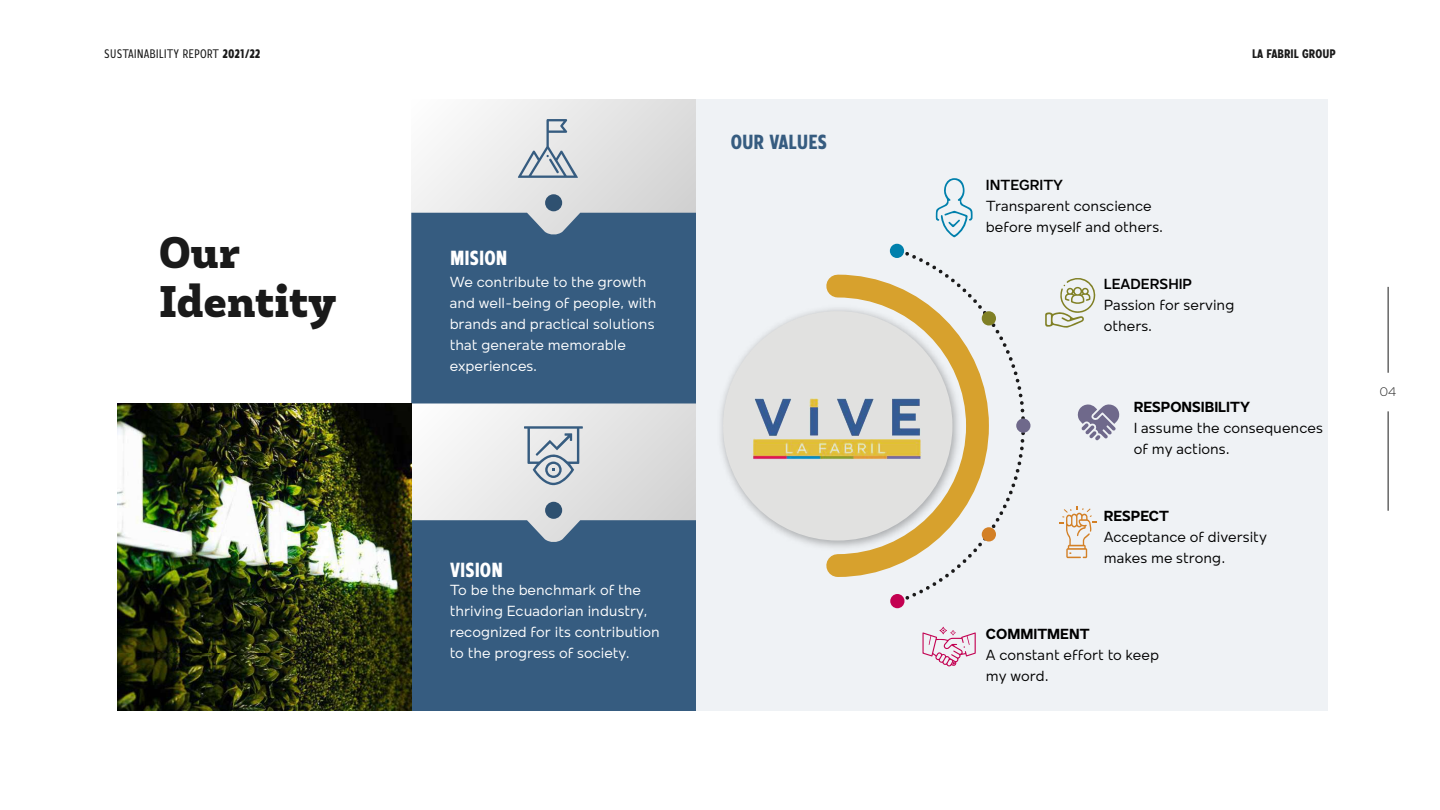
<style>
.page{position:relative;width:1440px;height:810px;background:#fff}
.page>*{position:absolute;margin:0;border:0;box-sizing:border-box;transform-origin:0 0}
.t1{font:900 45px/48.8px "Roble";color:#1a1a1a}
.t2{font:700 condensed 21px "Mollen";color:#fff}
.t3{font:700 condensed 21px "Mollen";color:#365c80}
.t4{font:15px/21px "Mollen";color:#fff}
.t5{font:15px/21px "Mollen";color:#000}
.t6{font:700 15px "Mollen";color:#000}
.t7{font:600 15px "Mollen";color:#000}
.t8{font:condensed 12.75px "Mollen";color:#1a1a1a}
.t9{font:700 condensed 12.75px "Mollen";color:#1a1a1a}
.t10{font:300 12.75px "Mollen";color:#1a1a1a}
.s1{font-weight:700}
</style>
<div class="page">
<div style="left:696px;top:99px;width:632px;height:611px;background:#eff2f5"></div>
<div style="left:411px;top:100px;width:285px;height:304px;background:linear-gradient(to right,#f7f7f7,#d5d6d6)"></div>
<hr style="left:1388px;top:287px;width:1px;height:86px;background:#1a1a1a">
<hr style="left:1388px;top:411px;width:1px;height:100px;background:#1a1a1a">
<div style="left:723px;top:311px;width:229px;height:230px;background:#e1e1e0;border-radius:50%"></div>
<svg style="left:815px;top:274px;width:80px;height:303px"></svg>
<svg style="left:895px;top:246px;width:130px;height:359px"></svg>
<div style="left:890px;top:244px;width:14px;height:14px;background:#0080ac;border-radius:50%"></div>
<div style="left:890px;top:594px;width:14px;height:14px;background:#c30151;border-radius:50%"></div>
<div style="left:1016px;top:418px;width:14px;height:15px;background:#6f698b;border-radius:50%"></div>
<div style="left:982px;top:527px;width:14px;height:15px;background:#d38026;border-radius:50%"></div>
<div style="left:982px;top:311px;width:14px;height:15px;background:#808025;border-radius:50%"></div>
<img style="left:752px;top:393px;width:174px;height:68px">
<div style="left:411px;top:404px;width:285px;height:307px;background:linear-gradient(to right,#f8f8f8,#d6d6d6)"></div>
<div style="left:411px;top:520px;width:285px;height:191px;background:#365c80"></div>
<div style="left:545px;top:502px;width:17px;height:17px;background:#2f5170;border-radius:50%"></div>
<div style="left:411px;top:213px;width:285px;height:191px;background:#365c80"></div>
<div style="left:545px;top:194px;width:17px;height:17px;background:#2f5171;border-radius:50%"></div>
<svg style="left:518px;top:119px;width:60px;height:59px;background:#c6cdd4"></svg>
<svg style="left:524px;top:426px;width:59px;height:59px;background:#bcc5ce"></svg>
<img style="left:118px;top:404px;width:293px;height:249px">
<img style="left:118px;top:653px;width:293px;height:57px">
<svg style="left:936px;top:178px;width:37px;height:59px"></svg>
<svg style="left:1045px;top:278px;width:51px;height:50px"></svg>
<svg style="left:1077px;top:404px;width:43px;height:36px"></svg>
<svg style="left:1059px;top:506px;width:38px;height:52px"></svg>
<svg style="left:922px;top:627px;width:54px;height:40px"></svg>
<p class="t8" style="left:104px;top:46px;width:158px">SUSTAINABILITY REPORT <span class="s1">2021/22</span></p>
<p class="t9" style="left:1252px;top:46px;width:85px">LA FABRIL GROUP</p>
<h1 class="t1" style="left:159px;top:229px;width:179px">Our<br>Identity</h1>
<h2 class="t2" style="left:450px;top:246px;width:59px">MISION</h2>
<p class="t4" style="left:450px;top:271px;width:209px">We contribute to the growth and well-being of people, with brands and practical solutions that generate memorable experiences.</p>
<h2 class="t3" style="left:731px;top:130px;width:98px">OUR VALUES</h2>
<h2 class="t2" style="left:450px;top:558px;width:54px">VISION</h2>
<p class="t4" style="left:450px;top:580px;width:212px">To be the benchmark of the thriving Ecuadorian industry, recognized for its contribution to the progress of society.</p>
<p class="t7" style="left:986px;top:177px;width:79px">INTEGRITY</p>
<p class="t5" style="left:986px;top:196px;width:179px">Transparent conscience before myself and others.</p>
<p class="t7" style="left:1104px;top:276px;width:90px">LEADERSHIP</p>
<p class="t5" style="left:1104px;top:295px;width:132px">Passion for serving others.</p>
<p class="t6" style="left:1134px;top:398px;width:118px">RESPONSIBILITY</p>
<p class="t5" style="left:1134px;top:417px;width:191px">I assume the consequences of my actions.</p>
<p class="t6" style="left:1104px;top:507px;width:67px">RESPECT</p>
<p class="t5" style="left:1104px;top:526px;width:165px">Acceptance of diversity makes me strong.</p>
<p class="t6" style="left:986px;top:625px;width:105px">COMMITMENT</p>
<p class="t5" style="left:986px;top:644px;width:175px">A constant effort to keep my word.</p>
<p class="t10" style="left:1379px;top:384px;width:19px">04</p>
</div>
